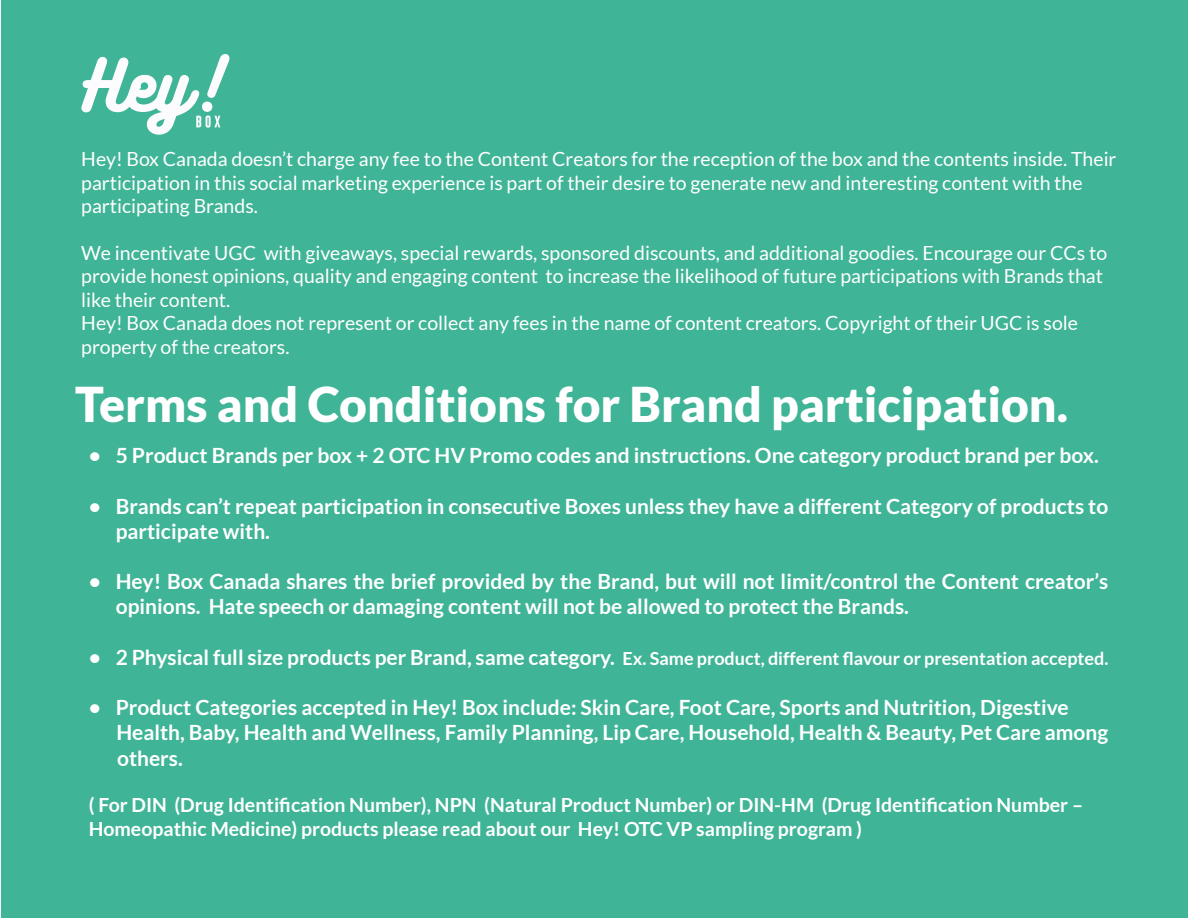
<style>
.page{position:relative;width:1188px;height:918px;background:#fff}
.page>*{position:absolute;margin:0;border:0;box-sizing:border-box;transform-origin:0 0}
.t1{font:900 48px "Lato";color:#fff}
.t2{font:700 21px/25.2px "Lato";color:#fff}
.t3{font:19.5px/23.4px "Lato";color:#fff}
.t4{font:700 19.5px/23.4px "Lato";color:#fff}
.t5{font:700 18px "Lato";color:#fff}
.s1{font-size:21px}
</style>
<div class="page">
<div style="left:1px;top:0;width:1187px;height:918px;background:#3fb497"></div>
<svg style="left:81px;top:54px;width:149px;height:81px"></svg>
<p class="t3" style="left:81px;top:148px;width:1037px">Hey! Box Canada doesn’t charge any fee to the Content Creators for the reception of the box and the contents inside. Their participation in this social marketing experience is part of their desire to generate new and interesting content with the participating Brands.</p>
<p class="t3" style="left:81px;top:241px;width:1027px">We incentivate UGC with giveaways, special rewards, sponsored discounts, and additional goodies. Encourage our CCs to provide honest opinions, quality and engaging content to increase the likelihood of future participations with Brands that like their content.<br>Hey! Box Canada does not represent or collect any fees in the name of content creators. Copyright of their UGC is sole property of the creators.</p>
<h1 class="t1" style="left:75px;top:376px;width:994px">Terms and Conditions for Brand participation.</h1>
<p class="t2" style="left:89px;top:443px;width:1012px">• 5 Product Brands per box + 2 OTC HV Promo codes and instructions. One category product brand per box.</p>
<p class="t2" style="left:116px;top:493px;width:994px;text-indent:-27px">• Brands can’t repeat participation in consecutive Boxes unless they have a different Category of products to participate with.</p>
<p class="t2" style="left:116px;top:569px;width:994px;text-indent:-27px">• Hey! Box Canada shares the brief provided by the Brand, but will not limit/control the Content creator’s opinions. Hate speech or damaging content will not be allowed to protect the Brands.</p>
<p class="t5" style="left:89px;top:648px;width:1021px"><span class="s1">• 2 Physical full size products per Brand, same category.</span> Ex. Same product, different flavour or presentation accepted.</p>
<p class="t2" style="left:116px;top:695px;width:993px;text-indent:-28px">• Product Categories accepted in Hey! Box include: Skin Care, Foot Care, Sports and Nutrition, Digestive<br>Health, Baby, Health and Wellness, Family Planning, Lip Care, Household, Health &amp; Beauty, Pet Care among others.</p>
<p class="t4" style="left:89px;top:793px;width:996px">( For DIN (Drug Identification Number), NPN (Natural Product Number) or DIN-HM (Drug Identification Number –<br>Homeopathic Medicine) products please read about our Hey! OTC VP sampling program )</p>
</div>
